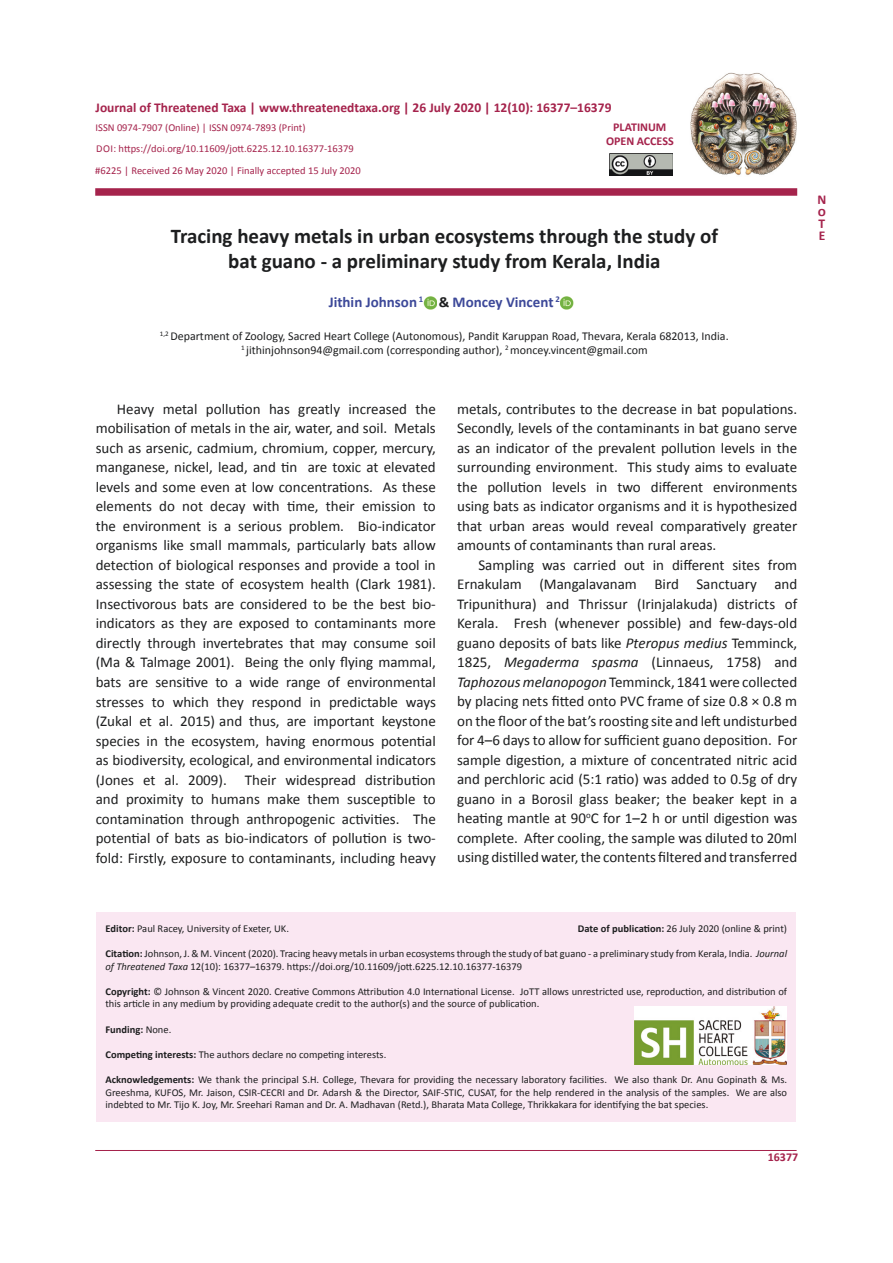
<style>
.page{position:relative;width:893px;height:1263px;background:#fff}
.page>*{position:absolute;margin:0;border:0;box-sizing:border-box;transform-origin:0 0}
.t1{font:700 21px/25.2px "Calibri";color:#1d1e1f;text-align:center}
.t2{font:15px/19.5px "Calibri";color:#1d1e1f;text-align:justify}
.t3{font:15px/19.5px "Calibri 2";color:#1d1e1f}
.t4{font:700 15px "Calibri";color:#3d4999}
.t5{font:700 13.5px "Calibri";color:#a5234c}
.t6{font:13.5px/12px "Calibri Bold 2";color:#a5234c}
.t7{font:12px/14.4px "Calibri";color:#1d1e1f;text-align:center}
.t8{font:12px "Calibri Bold 2";color:#a5234c}
.t9{font:700 12px "Calibri";color:#a5234c}
.t10{font:10.5px/12.6px "Calibri";color:#1d1e1f}
.t11{font:10.5px/12.6px "Calibri 2";color:#1d1e1f}
.t12{font:10.5px "Calibri";color:#a5234c}
.t13{font:700 10.5px "Calibri";color:#1d1e1f}
.s1{font-family:"Calibri 2"}
.s2{font-family:"Calibri Bold 2";font-weight:400;color:#1d1e1f}
.s3{font-family:"Calibri"}
.s4{font-family:"Calibri";font-style:italic}
.s5{font-style:italic}
.s6{font-family:"Calibri Bold 2"}
.s7{font-family:"Calibri";font-weight:700}
.s8{font-family:"Calibri 2";font-weight:400}
.s9{font-weight:700}
</style>
<div class="page">
<div style="left:96px;top:912px;width:700px;height:210px;background:#fae7f2"></div>
<img style="left:690px;top:72px;width:107px;height:104px">
<img style="left:609px;top:154px;width:63px;height:22px">
<svg style="left:424px;top:296px;width:13px;height:13px"></svg>
<svg style="left:560px;top:296px;width:13px;height:13px"></svg>
<hr style="left:95px;top:1150px;width:702px;height:1px;background:#a5234c">
<div style="left:95px;top:188px;width:702px;height:8px;background:#a5234c"></div>
<img style="left:635px;top:1006px;width:152px;height:59px">
<p class="t5" style="left:96px;top:99px;width:517px">Journal of Threatened Taxa | www.threatenedtaxa.org | 26 July 2020 | 12(10): 16377–16379</p>
<p class="t12" style="left:96px;top:121px;width:211px">ISSN 0974-7907 (Online) | ISSN 0974-7893 (Print)</p>
<p class="t9" style="left:613px;top:119px;width:55px">PLATINUM</p>
<p class="t8" style="left:606px;top:133px;width:69px">OPEN ACCESS</p>
<p class="t12" style="left:96px;top:142px;width:259px">DOI<span class="s1">:</span> https://doi.org/10.11609/jott.<span class="s1">6225.12.10.16377-16379</span></p>
<p class="t12" style="left:95px;top:164px;width:267px">#6225 | Received 26 May 2020 | Finally accepted 15 July 2020</p>
<h1 class="t1" style="left:171px;top:223px;width:549px">Tracing heavy metals in urban ecosystems through the study of bat guano - a preliminary study from Kerala, India</h1>
<p class="t4" style="left:329px;top:293px;width:233px">Jithin Johnson <sup>1</sup> <span class="s2">&amp;</span> Moncey Vincent <sup>2</sup></p>
<p class="t7" style="left:160px;top:329px;width:570px"><sup>1,2</sup> Department of Zoology, Sacred Heart College (Autonomous), Pandit Karuppan Road, Thevara, Kerala 682013, India.<br><sup>1</sup> jithinjohnson94@gmail.com <span class="s1">(corresponding author),</span> <sup>2</sup> moncey.vincent@gmail.com</p>
<p class="t2" style="left:96px;top:399px;width:342px;text-align:right">Heavy metal pollution has greatly increased the mobilisation of metals in the air, water, and soil. Metals</p>
<p class="t3" style="left:96px;top:438px;width:342px">such as arsenic, cadmium, chromium, copper, mercury,</p>
<p class="t2" style="left:96px;top:458px;width:342px">manganese, nickel, lead, and tin are toxic at elevated levels and some even at low concentrations. As these elements do not decay with time, their emission to the environment is a serious problem. Bio-indicator organisms like small mammals, particularly bats allow detection of biological responses and provide a tool in assessing the state of ecosystem health (Clark 1981).<br>Insectivorous bats are considered to be the best bio-</p>
<p class="t3" style="left:96px;top:614px;width:342px">indicators as they are exposed to contaminants more directly through invertebrates that may consume soil</p>
<p class="t2" style="left:96px;top:653px;width:342px">(Ma &amp; Talmage 2001). Being the only flying mammal, bats are sensitive to a wide range of environmental stresses to which they respond in predictable ways</p>
<p class="t3" style="left:96px;top:711px;width:342px"><span class="s3">(Zukal et al. 2015)</span> and thus, are important keystone</p>
<p class="t2" style="left:96px;top:731px;width:342px">species in the ecosystem, having enormous potential</p>
<p class="t3" style="left:96px;top:750px;width:342px">as biodiversity, ecological, and environmental indicators</p>
<p class="t2" style="left:96px;top:770px;width:342px">(Jones et al. 2009). Their widespread distribution and proximity to humans make them susceptible to contamination through anthropogenic activities. The potential of bats as bio-indicators of pollution is two&shy;fold: Firstly, exposure to contaminants, including heavy</p>
<p class="t2" style="left:457px;top:399px;width:342px">metals, contributes to the decrease in bat populations.</p>
<p class="t3" style="left:457px;top:419px;width:342px">Secondly, levels of the contaminants in bat guano serve</p>
<p class="t2" style="left:457px;top:438px;width:342px">as an indicator of the prevalent pollution levels in the</p>
<p class="t3" style="left:457px;top:458px;width:342px">surrounding environment. This study aims to evaluate</p>
<p class="t2" style="left:457px;top:477px;width:342px">the pollution levels in two different environments</p>
<p class="t3" style="left:457px;top:497px;width:342px">using bats as indicator organisms and it is hypothesized</p>
<p class="t2" style="left:457px;top:516px;width:342px">that urban areas would reveal comparatively greater</p>
<p class="t3" style="left:457px;top:536px;width:261px">amounts of contaminants than rural areas.</p>
<p class="t2" style="left:457px;top:555px;width:342px;text-indent:21px">Sampling was carried out in different sites from Ernakulam (Mangalavanam Bird Sanctuary and Tripunithura) and Thrissur (Irinjalakuda) districts of Kerala. Fresh (whenever possible) and few-days-old</p>
<p class="t3" style="left:457px;top:633px;width:342px">guano deposits of bats like <span class="s4">Pteropus medius</span> Temminck,</p>
<p class="t2" style="left:457px;top:653px;width:342px">1825, <span class="s5">Megaderma spasma</span> (Linnaeus, 1758) and <span class="s5">Taphozous melanopogon</span> Temminck, 1841 were collected by placing nets fitted onto PVC frame of size 0.8 × 0.8 m on the floor of the bat’s roosting site and left undisturbed for 4–6 days to allow for sufficient guano deposition. For sample digestion, a mixture of concentrated nitric acid and perchloric acid (5:1 ratio) was added to 0.5g of dry guano in a Borosil glass beaker; the beaker kept in a heating mantle at 90<sup>o</sup>C for 1–2 h or until digestion was complete. After cooling, the sample was diluted to 20ml using distilled water, the contents filtered and transferred</p>
<p class="t6" style="left:817px;top:194px;width:10px">N</p>
<p class="t5" style="left:818px;top:203px;width:10px">o</p>
<p class="t6" style="left:819px;top:218px;width:8px">T<br>E</p>
<p class="t11" style="left:105px;top:922px;width:185px"><span class="s6">Editor:</span> Paul Racey, University of Exeter, UK.</p>
<p class="t11" style="left:578px;top:922px;width:211px"><span class="s7">Date of publication:</span> 26 July 2020 (online &amp; print)</p>
<p class="t11" style="left:105px;top:947px;width:683px"><span class="s7">Citation:</span> Johnson, J. &amp; M. Vincent (2020). Tracing heavy metals in urban ecosystems through the study of bat guano - a preliminary study from Kerala, India. <span class="s4">Journal of Threatened Taxa</span> 12(10): 16377–16379. <span class="s3">https://doi.org/10.11609/jott.</span>6225.12.10.16377-16379</p>
<p class="t10" style="left:105px;top:985px;width:683px"><span class="s6">Copyright:</span> © Johnson &amp; Vincent 2020. Creative Commons Attribution 4.0 International License. JoTT allows unrestricted use, reproduction, and distribution of this article in any medium by providing adequate credit to the author(s) and the source of publication.</p>
<p class="t13" style="left:105px;top:1022px;width:67px">Funding: <span class="s8">None.</span></p>
<p class="t10" style="left:105px;top:1048px;width:282px"><span class="s9">Competing interests:</span> The authors declare no competing interests.</p>
<p class="t10" style="left:105px;top:1073px;width:683px;text-align:justify"><span class="s9">Acknowledgements:</span> We thank the principal S.H. College, Thevara for providing the necessary laboratory facilities. We also thank Dr. Anu Gopinath &amp; Ms.<br>Greeshma, KUFOS, Mr. Jaison, CSIR-CECRI and Dr. Adarsh &amp; the Director, SAIF-STIC, CUSAT, for the help rendered in the analysis of the samples. We are also indebted to Mr. Tijo K. Joy, Mr. Sreehari Raman and Dr. A. Madhavan (Retd.), Bharata Mata College, Thrikkakara for identifying the bat species.</p>
<p class="t8" style="left:768px;top:1149px;width:32px">16377</p>
</div>
